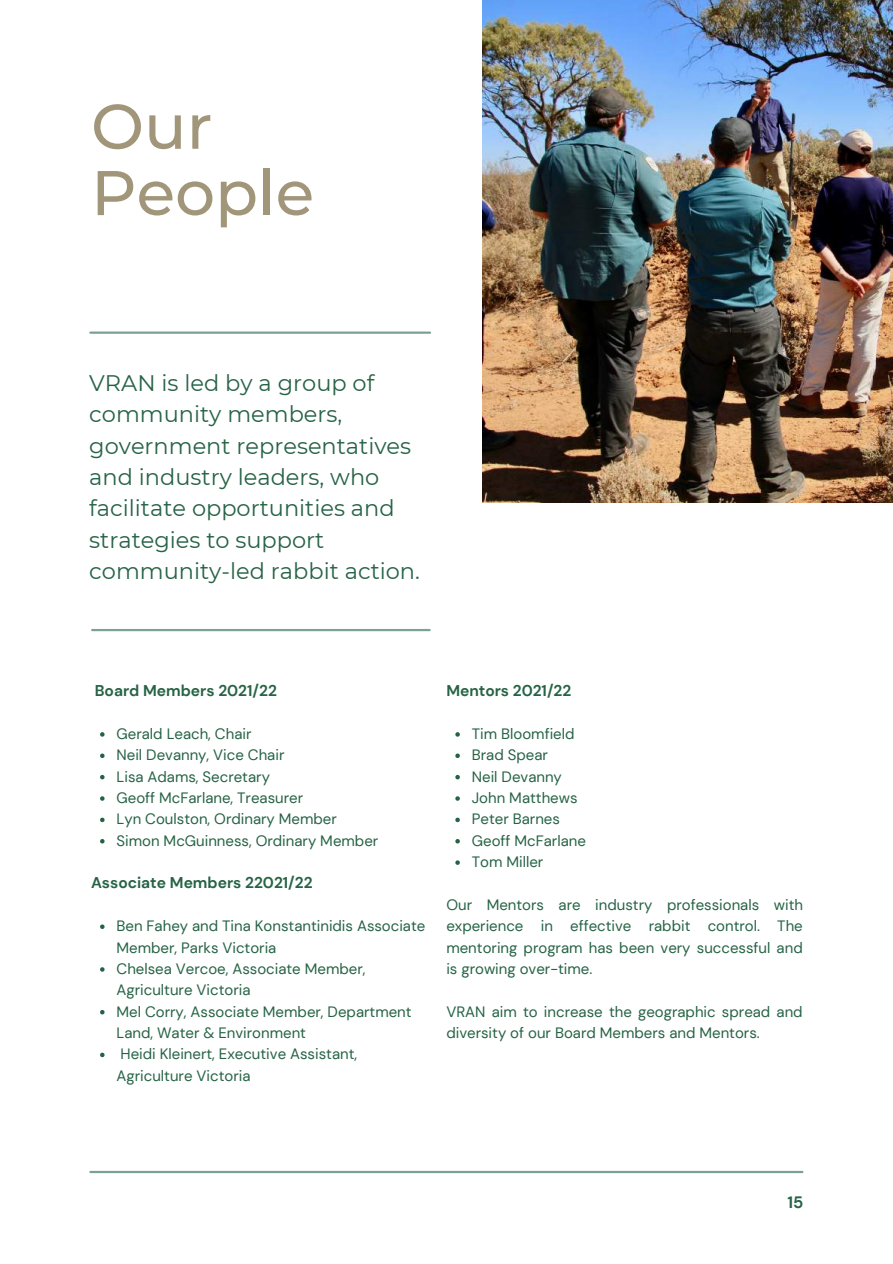
<style>
.page{position:relative;width:893px;height:1264px;background:#fff}
.page>*{position:absolute;margin:0;border:0;box-sizing:border-box;transform-origin:0 0}
.t1{font:500 63px/66.3px "Montserrat";color:#a1967a}
.t2{font:22.5px/31.5px "Montserrat";color:#266345}
.t3{font:700 16.5px "DM Sans";color:#266345}
.t4{font:700 15.6px "DM Sans";color:#266345}
.t5{font:15px/21.3px "DM Sans";color:#266345}
</style>
<div class="page">
<hr style="left:90px;top:1170px;width:712px;height:3px;background:#7ba195">
<hr style="left:90px;top:331px;width:340px;height:3px;background:#7ba195">
<hr style="left:92px;top:629px;width:337px;height:2px;background:#7ba195">
<img style="left:482px;top:0;width:410px;height:502px">
<svg style="left:100px;top:732px;width:4px;height:4px"></svg>
<svg style="left:100px;top:753px;width:4px;height:5px"></svg>
<svg style="left:100px;top:775px;width:4px;height:4px"></svg>
<svg style="left:100px;top:796px;width:4px;height:4px"></svg>
<svg style="left:100px;top:817px;width:4px;height:5px"></svg>
<svg style="left:100px;top:839px;width:4px;height:4px"></svg>
<svg style="left:100px;top:924px;width:4px;height:5px"></svg>
<svg style="left:100px;top:967px;width:4px;height:4px"></svg>
<svg style="left:100px;top:1010px;width:4px;height:4px"></svg>
<svg style="left:100px;top:1052px;width:4px;height:5px"></svg>
<svg style="left:455px;top:732px;width:5px;height:4px"></svg>
<svg style="left:455px;top:753px;width:5px;height:5px"></svg>
<svg style="left:455px;top:775px;width:5px;height:4px"></svg>
<svg style="left:455px;top:796px;width:5px;height:4px"></svg>
<svg style="left:455px;top:817px;width:5px;height:5px"></svg>
<svg style="left:455px;top:839px;width:5px;height:4px"></svg>
<svg style="left:455px;top:860px;width:5px;height:4px"></svg>
<h1 class="t1" style="left:91px;top:93px;width:224px">Our<br>People</h1>
<h2 class="t2" style="left:89px;top:367px;width:332px">VRAN is led by a group of community members, government representatives and industry leaders, who facilitate opportunities and strategies to support community-led rabbit action.</h2>
<p class="t4" style="left:95px;top:680px;width:184px">Board Members 2021/22</p>
<p class="t5" style="left:116px;top:723px;width:263px">Gerald Leach, Chair<br>Neil Devanny, Vice Chair<br>Lisa Adams, Secretary<br>Geoff McFarlane, Treasurer<br>Lyn Coulston, Ordinary Member<br>Simon McGuinness, Ordinary Member</p>
<p class="t4" style="left:91px;top:873px;width:223px">Associate Members 22021/22</p>
<p class="t5" style="left:116px;top:915px;width:310px">Ben Fahey and Tina Konstantinidis Associate<br>Member, Parks Victoria<br>Chelsea Vercoe, Associate Member,<br>Agriculture Victoria<br>Mel Corry, Associate Member, Department<br>Land, Water &amp; Environment<br>Heidi Kleinert, Executive Assistant,<br>Agriculture Victoria</p>
<p class="t4" style="left:446px;top:680px;width:126px">Mentors 2021/22</p>
<p class="t5" style="left:472px;top:723px;width:115px">Tim Bloomfield<br>Brad Spear<br>Neil Devanny<br>John Matthews<br>Peter Barnes<br>Geoff McFarlane<br>Tom Miller</p>
<p class="t5" style="left:446px;top:894px;width:358px;text-align:justify">Our Mentors are industry professionals with experience in effective rabbit control. The mentoring program has been very successful and is growing over-time.</p>
<p class="t5" style="left:446px;top:1000px;width:358px">VRAN aim to increase the geographic spread and diversity of our Board Members and Mentors.</p>
<p class="t3" style="left:787px;top:1192px;width:17px">15</p>
</div>
